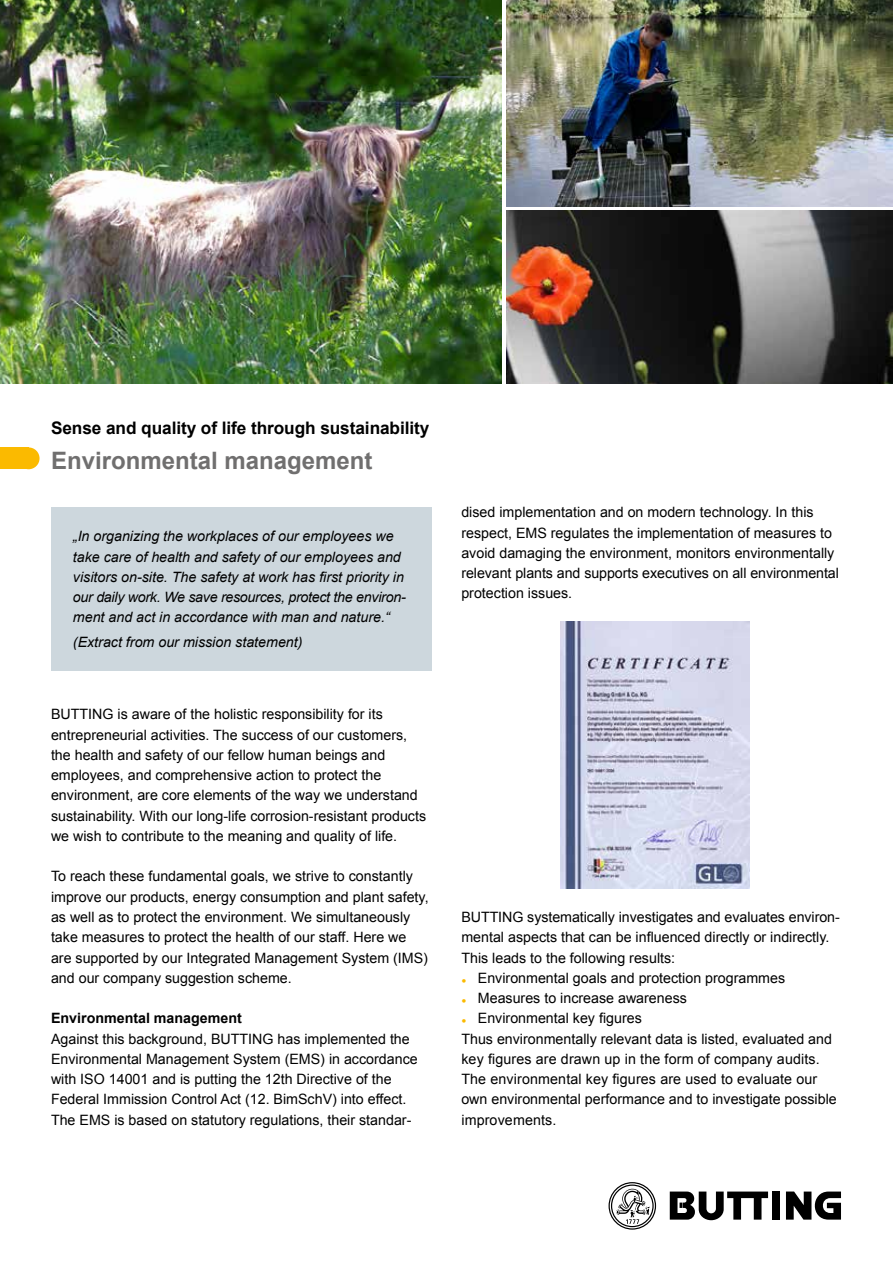
<style>
.page{position:relative;width:893px;height:1263px;background:#fff}
.page>*{position:absolute;margin:0;border:0;box-sizing:border-box;transform-origin:0 0}
.t1{font:700 24px "Arial";color:#706f6f}
.t2{font:700 17.25px "Arial";letter-spacing:-.005em;color:#000}
.t3{font:14.25px/20.2px "Arial";color:#000}
.t4{font:italic 14.25px/20.2px "Arial";color:#000}
.t5{font:700 14.25px "Arial";color:#000}
.s1{color:#fbba00}
</style>
<div class="page">
<div style="left:772px;top:1191px;width:8px;height:28px;background:#000"></div>
<svg style="left:786px;top:1191px;width:55px;height:28px"></svg>
<svg style="left:670px;top:1191px;width:98px;height:29px"></svg>
<svg style="left:609px;top:1182px;width:47px;height:47px"></svg>
<img style="left:506px;top:0;width:387px;height:206px">
<img style="left:0;top:0;width:502px;height:383px">
<div style="left:51px;top:507px;width:381px;height:164px;background:#cdd7dd"></div>
<img style="left:506px;top:210px;width:387px;height:173px">
<div style="left:0;top:447px;width:28px;height:22px;background:#fbba00"></div>
<div style="left:18px;top:447px;width:22px;height:22px;background:#fbba00;border-radius:50%"></div>
<img style="left:560px;top:621px;width:190px;height:268px">
<p class="t2" style="left:51px;top:416px;width:380px">Sense and quality of life through sustainability</p>
<h1 class="t1" style="left:51px;top:444px;width:323px">Environmental management</h1>
<p class="t4" style="left:73px;top:526px;width:334px">„In organizing the workplaces of our employees we take care of health and safety of our employees and visitors on-site. The safety at work has first priority in our daily work. We save resources, protect the environ&shy;ment and act in accordance with man and nature.“</p>
<p class="t4" style="left:73px;top:632px;width:231px">(Extract from our mission statement)</p>
<p class="t3" style="left:51px;top:704px;width:377px">BUTTING is aware of the holistic responsibility for its entrepreneurial activities. The success of our customers, the health and safety of our fellow human beings and employees, and comprehensive action to protect the environment, are core elements of the way we understand sustainability. With our long-life corrosion-resistant products we wish to contribute to the meaning and quality of life.</p>
<p class="t3" style="left:51px;top:866px;width:379px">To reach these fundamental goals, we strive to constantly improve our products, energy consumption and plant safety, as well as to protect the environment. We simultaneously take measures to protect the health of our staff. Here we are supported by our Integrated Management System (IMS) and our company suggestion scheme.</p>
<p class="t5" style="left:51px;top:1009px;width:192px">Environmental management</p>
<p class="t3" style="left:51px;top:1028px;width:368px">Against this background, BUTTING has implemented the Environmental Management System (EMS) in accordance with ISO 14001 and is putting the 12th Directive of the Federal Immission Control Act (12. BimSchV) into effect.<br>The EMS is based on statutory regulations, their standar-</p>
<p class="t3" style="left:461px;top:502px;width:379px">dised implementation and on modern technology. In this respect, EMS regulates the implementation of measures to avoid damaging the environment, monitors environmentally relevant plants and supports executives on all environmental protection issues.</p>
<p class="t3" style="left:461px;top:907px;width:380px">BUTTING systematically investigates and evaluates environ&shy;mental aspects that can be influenced directly or indirectly.<br>This leads to the following results:</p>
<p class="t3" style="left:461px;top:968px;width:325px"><span class="s1">•</span> Environmental goals and protection programmes</p>
<p class="t3" style="left:461px;top:988px;width:227px"><span class="s1">•</span> Measures to increase awareness</p>
<p class="t3" style="left:461px;top:1008px;width:377px"><span class="s1">•</span> Environmental key figures<br>Thus environmentally relevant data is listed, evaluated and key figures are drawn up in the form of company audits.<br>The environmental key figures are used to evaluate our own environmental performance and to investigate possible improvements.</p>
</div>
